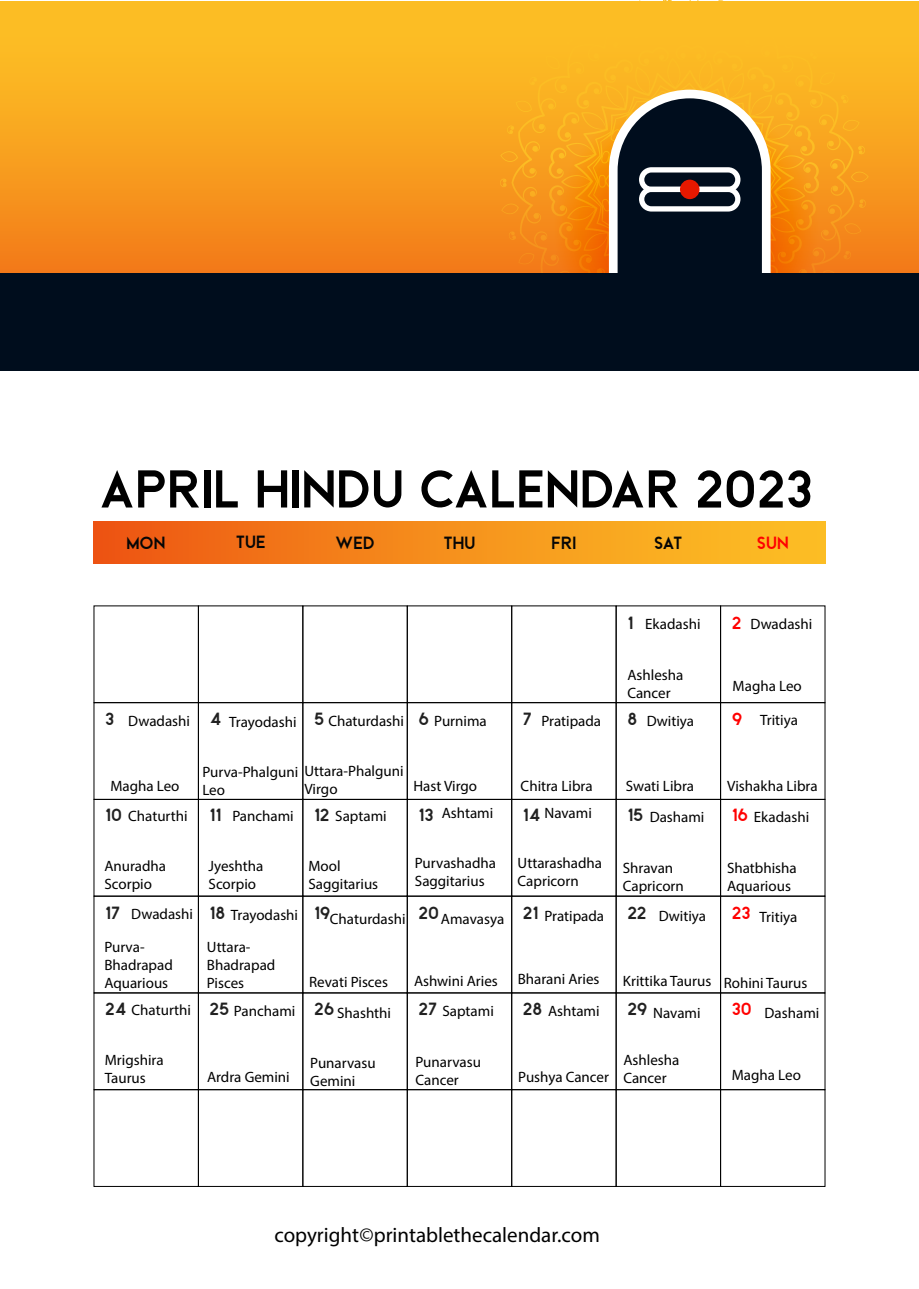
<style>
.page{position:relative;width:919px;height:1289px;background:#fff}
.page>*{position:absolute;margin:0;border:0;box-sizing:border-box;transform-origin:0 0}
.t1{font:54px "Beckman Free";color:#000}
.t2{font:21px "Myriad Pro";color:#000}
.t3{font:18px "Beckman Free";color:#212121}
.t4{font:18px "Beckman Free";color:#060606}
.t5{font:18px "Beckman Free";color:#f00}
.t6{font:15px/18px "Myriad Pro";color:#000}
</style>
<div class="page">
<div style="left:198px;top:702px;width:105px;height:97px;border:1px solid #000"></div>
<div style="left:302px;top:702px;width:105px;height:97px;border:1px solid #000"></div>
<div style="left:407px;top:702px;width:105px;height:97px;border:1px solid #000"></div>
<div style="left:511px;top:702px;width:105px;height:97px;border:1px solid #000"></div>
<div style="left:616px;top:702px;width:104px;height:97px;border:1px solid #000"></div>
<div style="left:720px;top:702px;width:105px;height:97px;border:1px solid #000"></div>
<div style="left:198px;top:799px;width:105px;height:97px;border:1px solid #000"></div>
<div style="left:302px;top:799px;width:105px;height:97px;border:1px solid #000"></div>
<div style="left:407px;top:799px;width:105px;height:97px;border:1px solid #000"></div>
<div style="left:511px;top:799px;width:105px;height:97px;border:1px solid #000"></div>
<div style="left:616px;top:799px;width:104px;height:97px;border:1px solid #000"></div>
<div style="left:720px;top:799px;width:105px;height:97px;border:1px solid #000"></div>
<div style="left:94px;top:896px;width:104px;height:97px;border:1px solid #000"></div>
<div style="left:198px;top:896px;width:105px;height:97px;border:1px solid #000"></div>
<div style="left:302px;top:896px;width:105px;height:97px;border:1px solid #000"></div>
<div style="left:407px;top:896px;width:105px;height:97px;border:1px solid #000"></div>
<div style="left:511px;top:896px;width:105px;height:97px;border:1px solid #000"></div>
<div style="left:616px;top:896px;width:104px;height:97px;border:1px solid #000"></div>
<div style="left:720px;top:896px;width:105px;height:97px;border:1px solid #000"></div>
<div style="left:198px;top:992px;width:105px;height:97px;border:1px solid #000"></div>
<div style="left:302px;top:992px;width:105px;height:97px;border:1px solid #000"></div>
<div style="left:407px;top:992px;width:105px;height:97px;border:1px solid #000"></div>
<div style="left:511px;top:992px;width:105px;height:97px;border:1px solid #000"></div>
<div style="left:616px;top:992px;width:104px;height:97px;border:1px solid #000"></div>
<div style="left:720px;top:992px;width:105px;height:97px;border:1px solid #000"></div>
<div style="left:198px;top:1089px;width:105px;height:97px;border:1px solid #000"></div>
<div style="left:302px;top:1089px;width:105px;height:97px;border:1px solid #000"></div>
<div style="left:407px;top:1089px;width:105px;height:97px;border:1px solid #000"></div>
<div style="left:511px;top:1089px;width:105px;height:97px;border:1px solid #000"></div>
<div style="left:616px;top:1089px;width:104px;height:97px;border:1px solid #000"></div>
<div style="left:720px;top:1089px;width:105px;height:97px;border:1px solid #000"></div>
<div style="left:94px;top:522px;width:731px;height:41px;background:linear-gradient(to right,#ee5813,#fdc626)"></div>
<svg style="left:0;top:1px;width:918px;height:272px;background:#f8a21f"></svg>
<svg style="left:500px;top:0;width:368px;height:273px;background:#c58c2a"></svg>
<div style="left:680px;top:180px;width:19px;height:19px;background:#e61800;border-radius:50%"></div>
<div style="left:0;top:273px;width:918px;height:97px;background:#000d1d"></div>
<h1 class="t1" style="left:99px;top:459px;width:715px">APRIL HINDU CALENDAR 2023</h1>
<p class="t4" style="left:126px;top:532px;width:40px">MON</p>
<p class="t4" style="left:236px;top:532px;width:31px">TUE</p>
<p class="t4" style="left:335px;top:532px;width:41px">WED</p>
<p class="t4" style="left:443px;top:532px;width:33px">THU</p>
<p class="t4" style="left:551px;top:532px;width:26px">FRI</p>
<p class="t4" style="left:654px;top:532px;width:30px">SAT</p>
<p class="t5" style="left:756px;top:532px;width:33px">SUN</p>
<p class="t3" style="left:627px;top:612px;width:7px">1</p>
<p class="t6" style="left:645px;top:614px;width:57px">Ekadashi</p>
<p class="t5" style="left:731px;top:612px;width:11px">2</p>
<p class="t6" style="left:750px;top:614px;width:63px">Dwadashi</p>
<p class="t6" style="left:627px;top:665px;width:57px">Ashlesha<br>Cancer</p>
<p class="t6" style="left:732px;top:677px;width:71px">Magha Leo</p>
<p class="t3" style="left:105px;top:709px;width:11px">3</p>
<p class="t3" style="left:210px;top:709px;width:13px">4</p>
<p class="t3" style="left:314px;top:709px;width:12px">5</p>
<p class="t3" style="left:418px;top:709px;width:12px">6</p>
<p class="t3" style="left:523px;top:709px;width:11px">7</p>
<p class="t3" style="left:627px;top:709px;width:11px">8</p>
<p class="t6" style="left:328px;top:711px;width:77px">Chaturdashi</p>
<p class="t6" style="left:541px;top:711px;width:61px">Pratipada</p>
<p class="t6" style="left:128px;top:711px;width:63px">Dwadashi</p>
<p class="t6" style="left:434px;top:711px;width:54px">Purnima</p>
<p class="t6" style="left:229px;top:712px;width:69px">Trayodashi</p>
<p class="t6" style="left:646px;top:711px;width:49px">Dwitiya</p>
<p class="t5" style="left:731px;top:709px;width:12px">9</p>
<p class="t6" style="left:760px;top:710px;width:39px">Tritiya</p>
<p class="t6" style="left:110px;top:777px;width:71px">Magha Leo</p>
<p class="t6" style="left:202px;top:761px;width:203px;line-height:18.8px">Purva-Phalguni Uttara-Phalguni<br>Leo</p>
<p class="t6" style="left:304px;top:780px;width:35px">Virgo</p>
<p class="t6" style="left:413px;top:777px;width:65px">Hast Virgo</p>
<p class="t6" style="left:520px;top:777px;width:73px">Chitra Libra</p>
<p class="t6" style="left:625px;top:777px;width:70px">Swati Libra</p>
<p class="t6" style="left:727px;top:776px;width:92px">Vishakha Libra</p>
<p class="t6" style="left:441px;top:803px;width:53px">Ashtami</p>
<p class="t6" style="left:544px;top:803px;width:49px">Navami</p>
<p class="t3" style="left:105px;top:805px;width:18px">10</p>
<p class="t3" style="left:210px;top:805px;width:13px">11</p>
<p class="t3" style="left:314px;top:805px;width:17px">12</p>
<p class="t3" style="left:418px;top:805px;width:17px">13</p>
<p class="t3" style="left:523px;top:805px;width:19px">14</p>
<p class="t3" style="left:627px;top:805px;width:18px">15</p>
<p class="t5" style="left:731px;top:805px;width:18px">16</p>
<p class="t6" style="left:232px;top:806px;width:63px">Panchami</p>
<p class="t6" style="left:128px;top:806px;width:61px">Chaturthi</p>
<p class="t6" style="left:335px;top:806px;width:53px">Saptami</p>
<p class="t6" style="left:649px;top:808px;width:56px">Dashami</p>
<p class="t6" style="left:753px;top:808px;width:57px">Ekadashi</p>
<p class="t6" style="left:104px;top:857px;width:63px">Anuradha<br>Scorpio</p>
<p class="t6" style="left:208px;top:857px;width:56px">Jyeshtha<br>Scorpio</p>
<p class="t6" style="left:308px;top:857px;width:71px">Mool<br>Saggitarius</p>
<p class="t6" style="left:415px;top:854px;width:83px">Purvashadha<br>Saggitarius</p>
<p class="t6" style="left:517px;top:854px;width:86px">Uttarashadha<br>Capricorn</p>
<p class="t6" style="left:622px;top:858px;width:62px">Shravan<br>Capricorn</p>
<p class="t6" style="left:727px;top:858px;width:71px">Shatbhisha<br>Aquarious</p>
<p class="t3" style="left:105px;top:902px;width:16px">17</p>
<p class="t3" style="left:210px;top:902px;width:17px">18</p>
<p class="t3" style="left:314px;top:902px;width:18px">19</p>
<p class="t3" style="left:418px;top:902px;width:22px">20</p>
<p class="t3" style="left:523px;top:902px;width:17px">21</p>
<p class="t3" style="left:627px;top:902px;width:21px">22</p>
<p class="t5" style="left:731px;top:902px;width:20px">23</p>
<p class="t6" style="left:131px;top:905px;width:63px">Dwadashi</p>
<p class="t6" style="left:231px;top:905px;width:69px">Trayodashi</p>
<p class="t6" style="left:658px;top:906px;width:49px">Dwitiya</p>
<p class="t6" style="left:544px;top:907px;width:61px">Pratipada</p>
<p class="t6" style="left:330px;top:909px;width:77px">Chaturdashi</p>
<p class="t6" style="left:441px;top:909px;width:65px">Amavasya</p>
<p class="t6" style="left:759px;top:907px;width:39px">Tritiya</p>
<p class="t6" style="left:104px;top:937px;width:70px">Purva-<br>Bhadrapad<br>Aquarious</p>
<p class="t6" style="left:207px;top:938px;width:70px">Uttara-<br>Bhadrapad<br>Pisces</p>
<p class="t6" style="left:309px;top:972px;width:80px">Revati Pisces</p>
<p class="t6" style="left:414px;top:971px;width:85px">Ashwini Aries</p>
<p class="t6" style="left:517px;top:969px;width:83px">Bharani Aries</p>
<p class="t6" style="left:622px;top:971px;width:90px">Krittika Taurus</p>
<p class="t6" style="left:723px;top:973px;width:85px">Rohini Taurus</p>
<p class="t3" style="left:105px;top:999px;width:23px">24</p>
<p class="t3" style="left:209px;top:999px;width:21px">25</p>
<p class="t3" style="left:314px;top:999px;width:22px">26</p>
<p class="t3" style="left:418px;top:999px;width:20px">27</p>
<p class="t3" style="left:523px;top:999px;width:21px">28</p>
<p class="t3" style="left:627px;top:999px;width:22px">29</p>
<p class="t5" style="left:731px;top:999px;width:22px">30</p>
<p class="t6" style="left:131px;top:1000px;width:61px">Chaturthi</p>
<p class="t6" style="left:234px;top:1001px;width:63px">Panchami</p>
<p class="t6" style="left:548px;top:1001px;width:53px">Ashtami</p>
<p class="t6" style="left:442px;top:1001px;width:53px">Saptami</p>
<p class="t6" style="left:337px;top:1003px;width:55px">Shashthi</p>
<p class="t6" style="left:653px;top:1003px;width:49px">Navami</p>
<p class="t6" style="left:764px;top:1003px;width:56px">Dashami</p>
<p class="t6" style="left:105px;top:1050px;width:60px">Mrigshira<br>Taurus</p>
<p class="t6" style="left:207px;top:1067px;width:84px">Ardra Gemini</p>
<p class="t6" style="left:310px;top:1054px;width:67px">Punarvasu<br>Gemini</p>
<p class="t6" style="left:415px;top:1052px;width:67px">Punarvasu<br>Cancer</p>
<p class="t6" style="left:518px;top:1067px;width:92px">Pushya Cancer</p>
<p class="t6" style="left:623px;top:1051px;width:57px">Ashlesha<br>Cancer</p>
<p class="t6" style="left:731px;top:1065px;width:71px">Magha Leo</p>
<h2 class="t2" style="left:274px;top:1222px;width:327px">copyright©printablethecalendar.com</h2>
</div>
